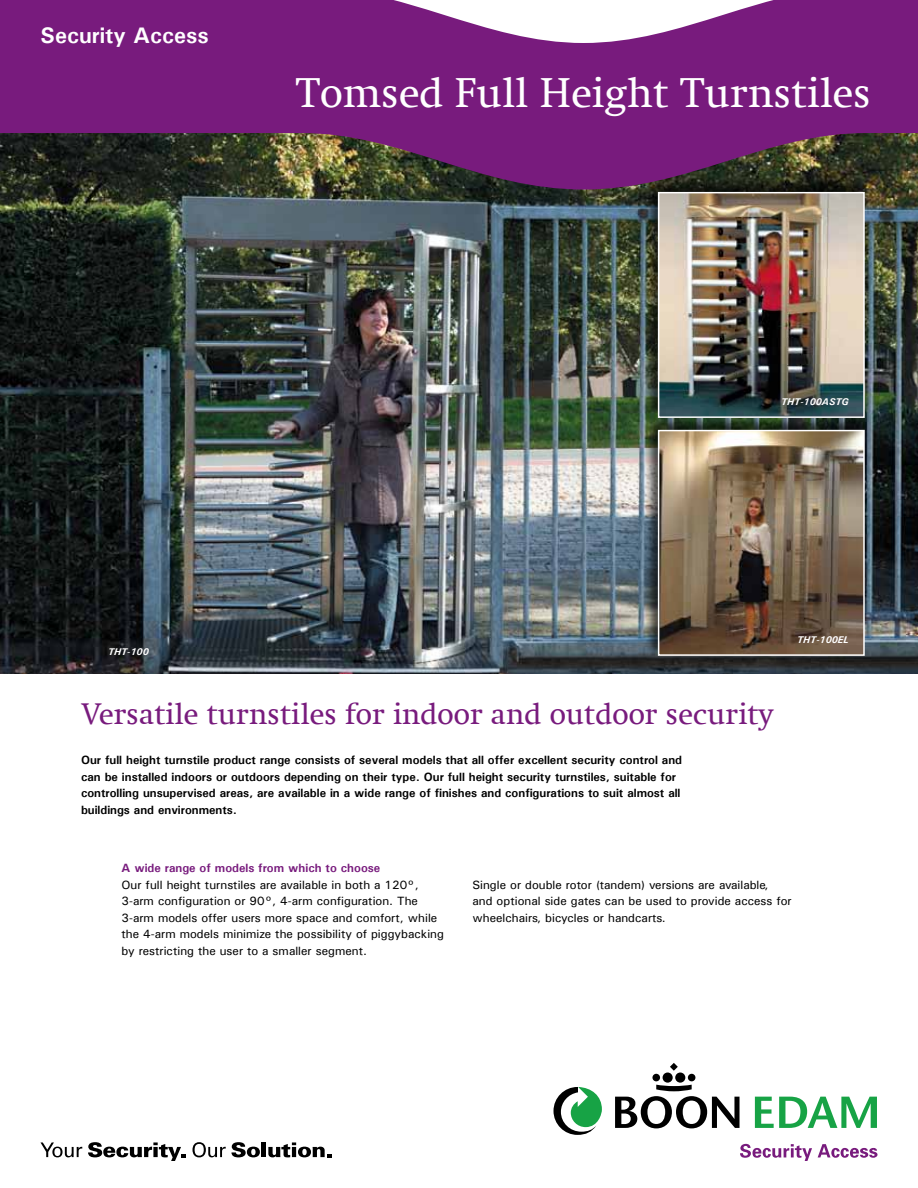
<style>
.page{position:relative;width:918px;height:1188px;background:#fff}
.page>*{position:absolute;margin:0;border:0;box-sizing:border-box;transform-origin:0 0}
.t1{font:42px "Swift Com";color:#fff}
.t2{font:30px "Swift Com";color:#781b7d}
.t3{font:700 22.5px "Univers";color:#fff}
.t4{font:12px/16.5px "Univers";color:#000}
.t5{font:700 12px/16.5px "Univers";color:#000}
.t6{font:700 12px "Univers";color:#781b7d}
.t7{font:italic 700 9.75px "Univers";color:#fff}
</style>
<div class="page">
<img style="left:0;top:190px;width:918px;height:483px">
<svg style="left:755px;top:1097px;width:122px;height:31px"></svg>
<svg style="left:553px;top:1087px;width:49px;height:48px"></svg>
<div style="left:663px;top:1073px;width:10px;height:10px;background:#000;border-radius:50%"></div>
<div style="left:652px;top:1074px;width:8px;height:7px;background:#000;border-radius:50%"></div>
<div style="left:675px;top:1073px;width:10px;height:10px;background:#000;border-radius:50%"></div>
<div style="left:688px;top:1074px;width:7px;height:7px;background:#000;border-radius:50%"></div>
<svg style="left:670px;top:1063px;width:8px;height:8px"></svg>
<svg style="left:615px;top:1085px;width:125px;height:43px"></svg>
<svg style="left:740px;top:1144px;width:72px;height:17px"></svg>
<svg style="left:818px;top:1144px;width:60px;height:14px"></svg>
<svg style="left:40px;top:1142px;width:42px;height:15px"></svg>
<svg style="left:88px;top:1142px;width:97px;height:19px"></svg>
<svg style="left:192px;top:1142px;width:68px;height:15px"></svg>
<hr style="left:262px;top:1142px;width:4px;height:15px;background:#000">
<svg style="left:268px;top:1142px;width:63px;height:15px"></svg>
<div style="left:643px;top:177px;width:223px;height:242px;background:#000;opacity:.65"></div>
<img style="left:661px;top:195px;width:201px;height:220px">
<div style="left:658px;top:192px;width:207px;height:226px;border:2px solid #fff"></div>
<div style="left:643px;top:415px;width:223px;height:242px;background:#000;opacity:.65"></div>
<img style="left:661px;top:433px;width:201px;height:220px">
<div style="left:658px;top:430px;width:207px;height:226px;border:2px solid #fff"></div>
<svg style="left:0;top:0;width:918px;height:190px;background:#722e72"></svg>
<h3 class="t3" style="left:40px;top:20px;width:170px">Security Access</h3>
<h1 class="t1" style="left:296px;top:69px;width:577px">Tomsed Full Height Turnstiles</h1>
<p class="t7" style="left:108px;top:645px;width:42px">THT-100</p>
<p class="t7" style="left:781px;top:396px;width:69px">THT-100ASTG</p>
<p class="t7" style="left:797px;top:634px;width:53px">THT-100EL</p>
<h2 class="t2" style="left:81px;top:696px;width:695px">Versatile turnstiles for indoor and outdoor security</h2>
<p class="t5" style="left:81px;top:752px;width:603px">Our full height turnstile product range consists of several models that all offer excellent security control and can be installed indoors or outdoors depending on their type. Our full height security turnstiles, suitable for controlling unsupervised areas, are available in a wide range of finishes and configurations to suit almost all buildings and environments.</p>
<p class="t6" style="left:122px;top:861px;width:260px">A wide range of models from which to choose</p>
<p class="t4" style="left:122px;top:876px;width:324px">Our full height turnstiles are available in both a 120°, 3-arm configuration or 90°, 4-arm configuration. The 3-arm models offer users more space and comfort, while the 4-arm models minimize the possibility of piggybacking by restricting the user to a smaller segment.</p>
<p class="t4" style="left:472px;top:876px;width:321px">Single or double rotor (tandem) versions are available,<br>and optional side gates can be used to provide access for wheelchairs, bicycles or handcarts.</p>
</div>
